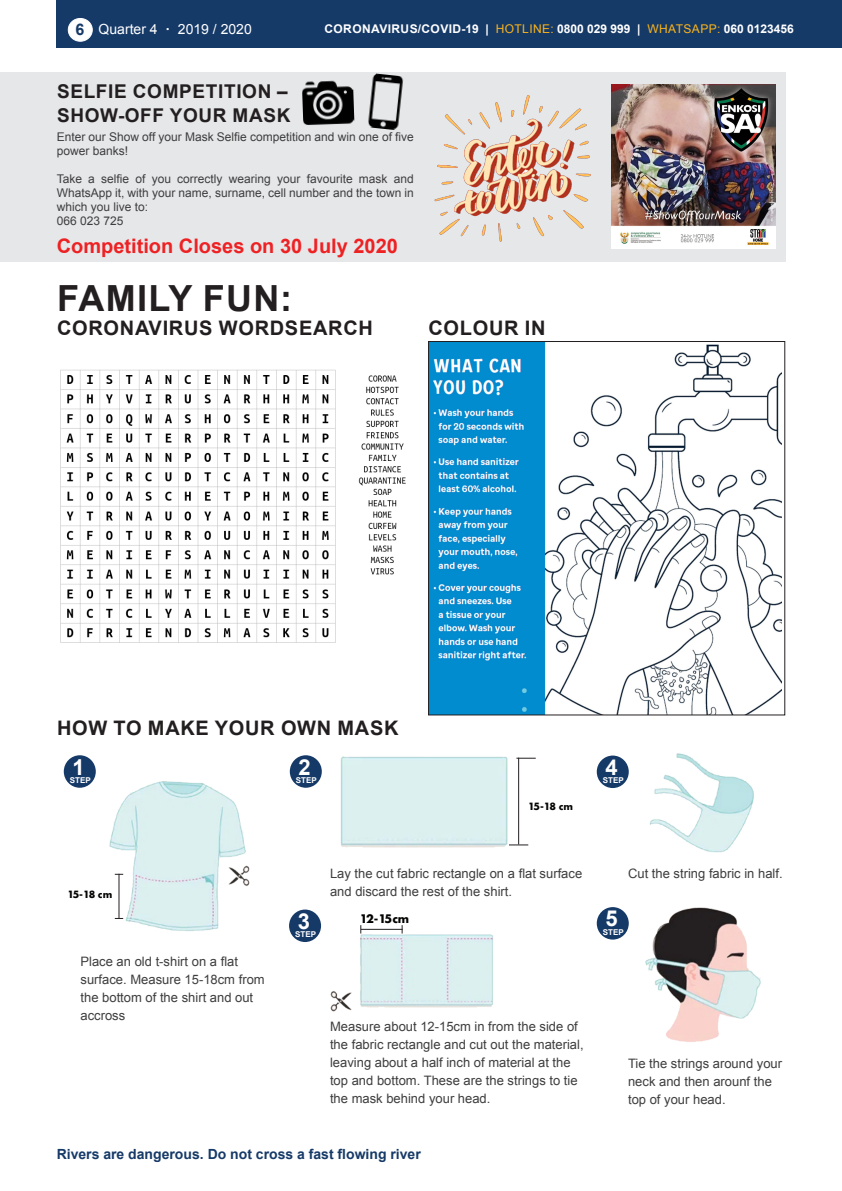
<style>
.page{position:relative;width:842px;height:1191px;background:#fff}
.page>*{position:absolute;margin:0;border:0;box-sizing:border-box;transform-origin:0 0}
.t1{font:700 36px "Arial";letter-spacing:.035em;color:#231f20}
.t2{font:700 22px "Arial";color:#fff}
.t3{font:700 20px "Arial";letter-spacing:.035em;color:#231f20}
.t4{font:700 20px "Arial";color:#ee2123}
.t5{font:700 19px "Arial";letter-spacing:.035em;color:#231f20}
.t6{font:700 14px "Arial";color:#163a68}
.t7{font:14px "Arial";color:#fff}
.t8{font:13px/18px "Arial";color:#3e3e3f}
.t9{font:700 13px "Futura PT";letter-spacing:-.06em;color:#040503}
.t10{font:12px/14px "Arial";color:#3e3e3f}
.t11{font:700 12px "Arial";color:#fff}
.t12{font:700 11px "Futura PT";letter-spacing:-.085em;color:#040503}
.t13{font:700 8px "Arial";color:#fff}
.s1{font-weight:700;font-size:16px;color:#163a68}
.s2{font-weight:700}
.s3{font-weight:400;color:#fbb41b}
</style>
<div class="page">
<div style="left:57px;top:0;width:785px;height:48px;background:#163a68"></div>
<div style="left:68px;top:18px;width:24px;height:23px;background:#fff;border-radius:50%"></div>
<div style="left:68px;top:18px;width:25px;height:24px;border:1px solid #fff;border-radius:50%"></div>
<div style="left:0;top:72px;width:785px;height:190px;background:#e6e7e9"></div>
<img style="left:434px;top:95px;width:157px;height:147px">
<img style="left:60px;top:369px;width:346px;height:274px">
<img style="left:430px;top:343px;width:352px;height:370px">
<div style="left:428px;top:341px;width:357px;height:374px;border:1px solid #231f20"></div>
<img style="left:340px;top:756px;width:176px;height:92px">
<img style="left:330px;top:932px;width:163px;height:80px">
<img style="left:650px;top:753px;width:104px;height:100px">
<img style="left:645px;top:907px;width:116px;height:135px">
<div style="left:64px;top:755px;width:32px;height:32px;background:#163a68;border-radius:50%"></div>
<div style="left:290px;top:755px;width:32px;height:32px;background:#163a68;border-radius:50%"></div>
<div style="left:597px;top:755px;width:32px;height:33px;background:#163a68;border-radius:50%"></div>
<div style="left:597px;top:907px;width:32px;height:32px;background:#163a68;border-radius:50%"></div>
<div style="left:289px;top:909px;width:32px;height:33px;background:#163a68;border-radius:50%"></div>
<hr style="left:361px;top:928px;width:42px;height:1px;background:#231f20">
<img style="left:109px;top:781px;width:141px;height:150px">
<svg style="left:509px;top:844px;width:19px;height:1px"></svg>
<svg style="left:516px;top:757px;width:20px;height:1px"></svg>
<hr style="left:118px;top:873px;width:1px;height:45px;background:#231f20">
<hr style="left:518px;top:757px;width:1px;height:87px;background:#231f20">
<img style="left:368px;top:73px;width:36px;height:57px">
<img style="left:302px;top:80px;width:53px;height:45px">
<img style="left:611px;top:84px;width:164px;height:165px">
<p class="t7" style="left:75px;top:19px;width:178px"><span class="s1">6</span> Quarter 4 <span class="s2">·</span> 2019 / 2020</p>
<p class="t11" style="left:324px;top:20px;width:471px">CORONAVIRUS/COVID-19 | <span class="s3">HOTLINE:</span> 0800 029 999 | <span class="s3">WHATSAPP:</span> 060 0123456</p>
<p class="t5" style="left:57px;top:78px;width:232px">SELFIE COMPETITION –</p>
<p class="t5" style="left:57px;top:102px;width:235px">SHOW-OFF YOUR MASK</p>
<p class="t10" style="left:57px;top:130px;width:359px">Enter our Show off your Mask Selfie competition and win one of five power banks!</p>
<p class="t10" style="left:57px;top:172px;width:359px;text-align:justify">Take a selfie of you correctly wearing your favourite mask and WhatsApp it, with your name, surname, cell number and the town in which you live to:</p>
<p class="t10" style="left:57px;top:214px;width:68px">066 023 725</p>
<p class="t4" style="left:57px;top:232px;width:343px">Competition Closes on 30 July 2020</p>
<p class="t1" style="left:57px;top:273px;width:236px">FAMILY FUN:</p>
<p class="t3" style="left:57px;top:314px;width:317px">CORONAVIRUS WORDSEARCH</p>
<p class="t3" style="left:428px;top:314px;width:119px">COLOUR IN</p>
<p class="t3" style="left:57px;top:714px;width:343px">HOW TO MAKE YOUR OWN MASK</p>
<p class="t2" style="left:72px;top:751px;width:14px">1</p>
<p class="t2" style="left:298px;top:751px;width:14px">2</p>
<p class="t2" style="left:605px;top:751px;width:14px">4</p>
<p class="t13" style="left:70px;top:774px;width:22px">STEP</p>
<p class="t13" style="left:296px;top:774px;width:22px">STEP</p>
<p class="t13" style="left:603px;top:774px;width:22px">STEP</p>
<p class="t12" style="left:67px;top:887px;width:46px">15-18 cm</p>
<p class="t8" style="left:81px;top:952px;width:159px">Place an old t-shirt on a flat</p>
<p class="t8" style="left:81px;top:970px;width:186px">surface. Measure 15-18cm from the bottom of the shirt and out accross</p>
<p class="t12" style="left:528px;top:799px;width:46px">15-18 cm</p>
<p class="t8" style="left:330px;top:864px;width:254px">Lay the cut fabric rectangle on a flat surface and discard the rest of the shirt.</p>
<p class="t8" style="left:628px;top:864px;width:156px">Cut the string fabric in half.</p>
<p class="t2" style="left:298px;top:905px;width:14px">3</p>
<p class="t2" style="left:605px;top:903px;width:14px">5</p>
<p class="t9" style="left:360px;top:910px;width:51px">12-15cm</p>
<p class="t13" style="left:295px;top:928px;width:22px">STEP</p>
<p class="t13" style="left:603px;top:926px;width:22px">STEP</p>
<p class="t8" style="left:330px;top:1017px;width:255px">Measure about 12-15cm in from the side of the fabric rectangle and cut out the material, leaving about a half inch of material at the top and bottom. These are the strings to tie the mask behind your head.</p>
<p class="t8" style="left:628px;top:1054px;width:156px">Tie the strings around your neck and then arounf the top of your head.</p>
<p class="t6" style="left:57px;top:1143px;width:366px">Rivers are dangerous. Do not cross a fast flowing river</p>
</div>
